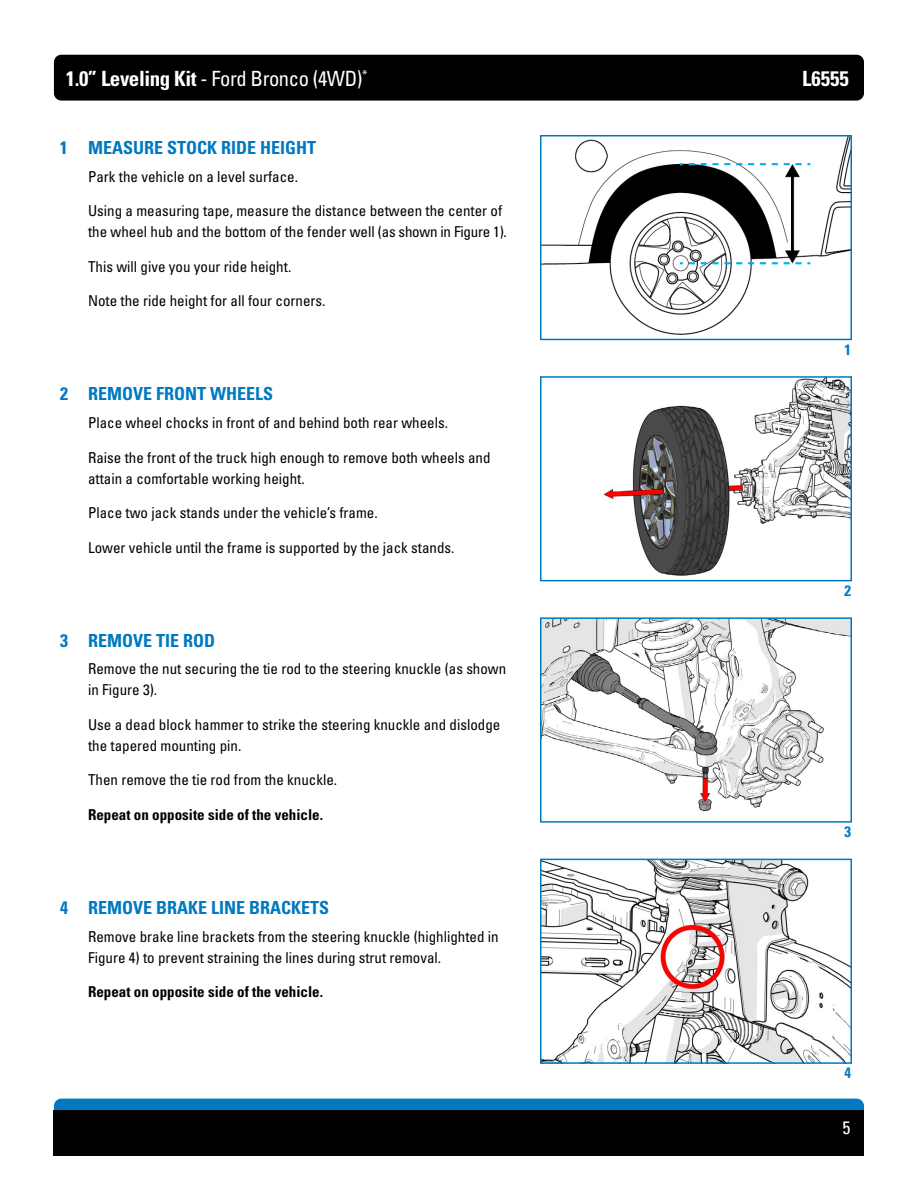
<style>
.page{position:relative;width:918px;height:1188px;background:#fff}
.page>*{position:absolute;margin:0;border:0;box-sizing:border-box;transform-origin:0 0}
.t1{font:condensed 21px "Univers LT Std";letter-spacing:-.02em;color:#fff}
.t2{font:700 condensed 21px "Univers LT Std";color:#fff}
.t3{font:700 condensed 18px "Univers LT Std";color:#0079c1}
.t4{font:condensed 18px "Univers LT Std";color:#fff}
.t5{font:condensed 15px/21px "Univers LT Std";color:#000}
.t6{font:700 condensed 15px "Univers LT Std";color:#000}
.t7{font:700 condensed 15px "Univers LT Std";color:#0079c1}
.s1{font-weight:700}
</style>
<div class="page">
<div style="left:54px;top:55px;width:810px;height:46px;background:#000;border-radius:7px"></div>
<div style="left:54px;top:1099px;width:810px;height:45px;background:#0079c1;border-radius:7px"></div>
<div style="left:54px;top:1110px;width:810px;height:46px;background:#000"></div>
<img style="left:543px;top:620px;width:306px;height:192px">
<div style="left:540px;top:617px;width:312px;height:206px;border:2px solid #0079c1"></div>
<img style="left:603px;top:379px;width:246px;height:197px">
<div style="left:540px;top:376px;width:312px;height:205px;border:2px solid #0079c1"></div>
<img style="left:543px;top:138px;width:306px;height:197px">
<div style="left:540px;top:135px;width:312px;height:205px;border:2px solid #0079c1"></div>
<img style="left:543px;top:862px;width:306px;height:199px">
<div style="left:540px;top:859px;width:312px;height:205px;border:2px solid #0079c1"></div>
<h1 class="t1" style="left:66px;top:65px;width:303px"><span class="s1">1.0” Leveling Kit</span> - Ford Bronco (4WD)<sup>*</sup></h1>
<h1 class="t2" style="left:802px;top:65px;width:48px">L6555</h1>
<p class="t3" style="left:60px;top:137px;width:258px">1 MEASURE STOCK RIDE HEIGHT</p>
<p class="t5" style="left:88px;top:166px;width:211px">Park the vehicle on a level surface.</p>
<p class="t5" style="left:88px;top:200px;width:420px">Using a measuring tape, measure the distance between the center of the wheel hub and the bottom of the fender well (as shown in Figure 1).</p>
<p class="t5" style="left:88px;top:256px;width:205px">This will give you your ride height.</p>
<p class="t5" style="left:88px;top:290px;width:239px">Note the ride height for all four corners.</p>
<p class="t3" style="left:60px;top:383px;width:215px">2 REMOVE FRONT WHEELS</p>
<p class="t5" style="left:88px;top:412px;width:361px">Place wheel chocks in front of and behind both rear wheels.</p>
<p class="t5" style="left:88px;top:447px;width:404px">Raise the front of the truck high enough to remove both wheels and attain a comfortable working height.</p>
<p class="t5" style="left:88px;top:502px;width:291px">Place two jack stands under the vehicle’s frame.</p>
<p class="t5" style="left:88px;top:537px;width:368px">Lower vehicle until the frame is supported by the jack stands.</p>
<p class="t3" style="left:60px;top:629px;width:157px">3 REMOVE TIE ROD</p>
<p class="t5" style="left:88px;top:658px;width:420px">Remove the nut securing the tie rod to the steering knuckle (as shown in Figure 3).</p>
<p class="t5" style="left:88px;top:714px;width:414px">Use a dead block hammer to strike the steering knuckle and dislodge the tapered mounting pin.</p>
<p class="t5" style="left:88px;top:769px;width:251px">Then remove the tie rod from the knuckle.</p>
<p class="t6" style="left:88px;top:805px;width:236px">Repeat on opposite side of the vehicle.</p>
<p class="t3" style="left:60px;top:896px;width:271px">4 REMOVE BRAKE LINE BRACKETS</p>
<p class="t5" style="left:88px;top:926px;width:412px">Remove brake line brackets from the steering knuckle (highlighted in<br>Figure 4) to prevent straining the lines during strut removal.</p>
<p class="t6" style="left:88px;top:983px;width:236px">Repeat on opposite side of the vehicle.</p>
<p class="t7" style="left:845px;top:340px;width:8px">1</p>
<p class="t7" style="left:845px;top:581px;width:8px">2</p>
<p class="t7" style="left:845px;top:823px;width:8px">3</p>
<p class="t7" style="left:845px;top:1064px;width:8px">4</p>
<p class="t4" style="left:843px;top:1116px;width:9px">5</p>
</div>
